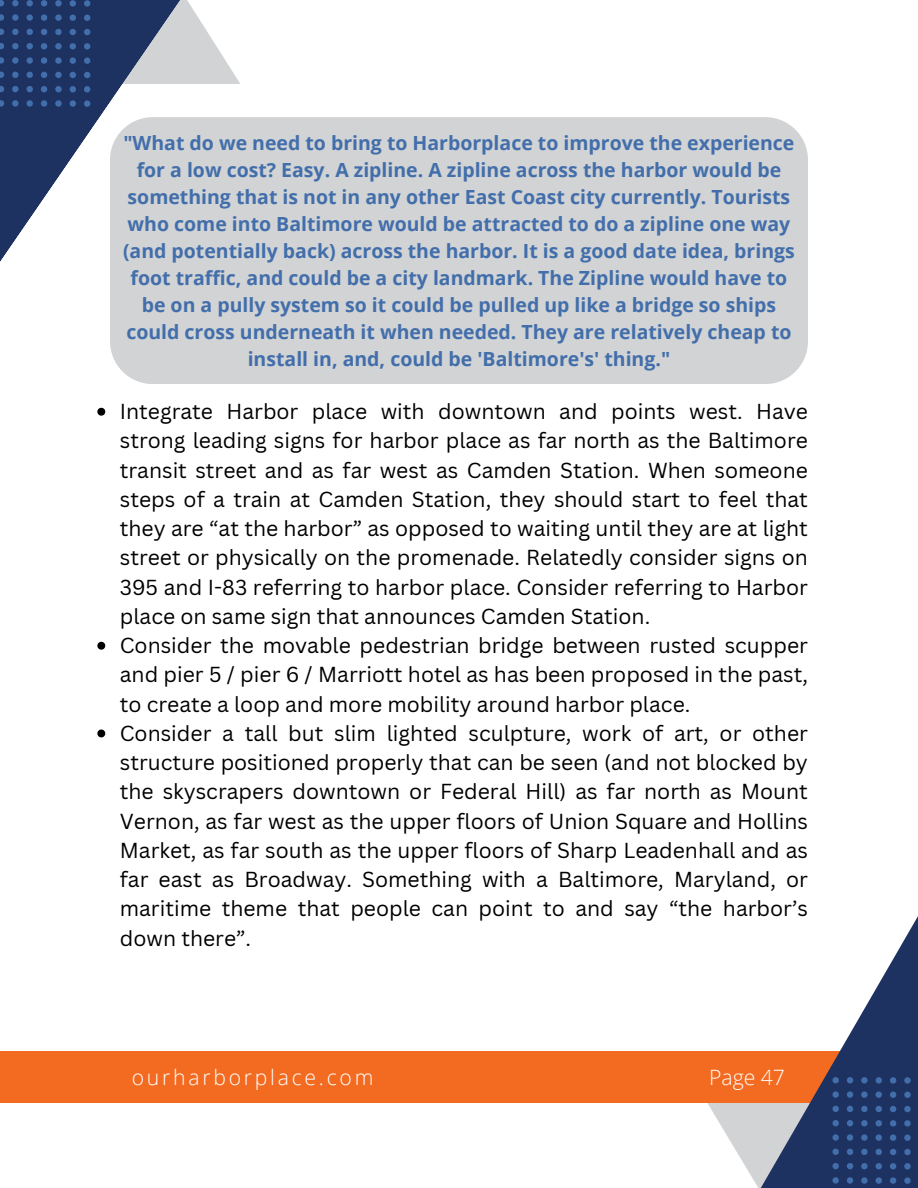
<style>
.page{position:relative;width:918px;height:1188px;background:#fff}
.page>*{position:absolute;margin:0;border:0;box-sizing:border-box;transform-origin:0 0}
.t1{font:21.15px/29.2px "Canva Sans";color:#000;text-align:justify}
.t2{font:300 21.15px "Open Sans";letter-spacing:.13em;color:#fff}
.t3{font:700 19.5px/27px "Open Sans";color:#426eab;text-align:center}
</style>
<div class="page">
<div style="left:0;top:1051px;width:918px;height:52px;background:#f36b21"></div>
<svg style="left:825px;top:916px;width:93px;height:161px"></svg>
<svg style="left:230px;top:68px;width:10px;height:16px"></svg>
<svg style="left:0;top:0;width:230px;height:262px;fill:#1e3262"></svg>
<svg style="left:0;top:0;width:4px;height:6px"></svg>
<svg style="left:0;top:14px;width:4px;height:7px"></svg>
<svg style="left:0;top:29px;width:4px;height:6px"></svg>
<svg style="left:0;top:43px;width:4px;height:6px"></svg>
<svg style="left:0;top:57px;width:4px;height:7px"></svg>
<svg style="left:0;top:72px;width:4px;height:6px"></svg>
<svg style="left:0;top:86px;width:4px;height:6px"></svg>
<svg style="left:0;top:100px;width:4px;height:7px"></svg>
<svg style="left:12px;top:0;width:7px;height:6px"></svg>
<svg style="left:12px;top:14px;width:7px;height:7px"></svg>
<svg style="left:12px;top:29px;width:7px;height:6px"></svg>
<svg style="left:12px;top:43px;width:7px;height:6px"></svg>
<svg style="left:12px;top:57px;width:7px;height:7px"></svg>
<svg style="left:12px;top:72px;width:7px;height:6px"></svg>
<svg style="left:12px;top:86px;width:7px;height:6px"></svg>
<svg style="left:12px;top:100px;width:7px;height:7px"></svg>
<svg style="left:27px;top:0;width:6px;height:6px"></svg>
<svg style="left:27px;top:14px;width:6px;height:7px"></svg>
<svg style="left:27px;top:29px;width:6px;height:6px"></svg>
<svg style="left:27px;top:43px;width:6px;height:6px"></svg>
<svg style="left:27px;top:57px;width:6px;height:7px"></svg>
<svg style="left:27px;top:72px;width:6px;height:6px"></svg>
<svg style="left:27px;top:86px;width:6px;height:6px"></svg>
<svg style="left:27px;top:100px;width:6px;height:7px"></svg>
<svg style="left:41px;top:0;width:6px;height:6px"></svg>
<svg style="left:41px;top:14px;width:6px;height:7px"></svg>
<svg style="left:41px;top:29px;width:6px;height:6px"></svg>
<svg style="left:41px;top:43px;width:6px;height:6px"></svg>
<svg style="left:41px;top:57px;width:6px;height:7px"></svg>
<svg style="left:41px;top:72px;width:6px;height:6px"></svg>
<svg style="left:41px;top:86px;width:6px;height:6px"></svg>
<svg style="left:41px;top:100px;width:6px;height:7px"></svg>
<svg style="left:55px;top:0;width:7px;height:7px"></svg>
<svg style="left:55px;top:14px;width:7px;height:7px"></svg>
<svg style="left:55px;top:29px;width:7px;height:6px"></svg>
<svg style="left:55px;top:43px;width:7px;height:6px"></svg>
<svg style="left:55px;top:57px;width:7px;height:7px"></svg>
<svg style="left:55px;top:72px;width:7px;height:6px"></svg>
<svg style="left:55px;top:86px;width:7px;height:6px"></svg>
<svg style="left:55px;top:100px;width:7px;height:7px"></svg>
<svg style="left:70px;top:0;width:6px;height:7px"></svg>
<svg style="left:70px;top:15px;width:6px;height:6px"></svg>
<svg style="left:70px;top:29px;width:6px;height:6px"></svg>
<svg style="left:70px;top:43px;width:6px;height:7px"></svg>
<svg style="left:70px;top:57px;width:6px;height:7px"></svg>
<svg style="left:70px;top:72px;width:6px;height:6px"></svg>
<svg style="left:70px;top:86px;width:6px;height:6px"></svg>
<svg style="left:70px;top:100px;width:6px;height:7px"></svg>
<svg style="left:84px;top:0;width:6px;height:7px"></svg>
<svg style="left:84px;top:15px;width:6px;height:6px"></svg>
<svg style="left:84px;top:29px;width:6px;height:6px"></svg>
<svg style="left:84px;top:43px;width:6px;height:7px"></svg>
<svg style="left:84px;top:58px;width:6px;height:6px"></svg>
<svg style="left:84px;top:72px;width:6px;height:6px"></svg>
<svg style="left:84px;top:86px;width:6px;height:6px"></svg>
<svg style="left:84px;top:100px;width:6px;height:7px"></svg>
<svg style="left:707px;top:1077px;width:211px;height:111px"></svg>
<div style="left:110px;top:117px;width:698px;height:267px;background:#d1d3d4"></div>
<svg style="left:97px;top:408px;width:8px;height:8px"></svg>
<svg style="left:97px;top:642px;width:8px;height:8px"></svg>
<svg style="left:97px;top:730px;width:8px;height:7px"></svg>
<p class="t3" style="left:123px;top:129px;width:673px">"What do we need to bring to Harborplace to improve the experience for a low cost? Easy. A zipline. A zipline across the harbor would be something that is not in any other East Coast city currently. Tourists who come into Baltimore would be attracted to do a zipline one way (and potentially back) across the harbor. It is a good date idea, brings foot traffic, and could be a city landmark. The Zipline would have to be on a pully system so it could be pulled up like a bridge so ships could cross underneath it when needed. They are relatively cheap to install in, and, could be 'Baltimore's' thing."</p>
<p class="t1" style="left:120px;top:396px;width:690px">Integrate Harbor place with downtown and points west. Have strong leading signs for harbor place as far north as the Baltimore transit street and as far west as Camden Station. When someone steps of a train at Camden Station, they should start to feel that they are “at the harbor” as opposed to waiting until they are at light street or physically on the promenade. Relatedly consider signs on 395 and I-83 referring to harbor place. Consider referring to Harbor place on same sign that announces Camden Station.</p>
<p class="t1" style="left:120px;top:630px;width:690px">Consider the movable pedestrian bridge between rusted scupper and pier 5 / pier 6 / Marriott hotel as has been proposed in the past, to create a loop and more mobility around harbor place.</p>
<p class="t1" style="left:120px;top:718px;width:690px">Consider a tall but slim lighted sculpture, work of art, or other structure positioned properly that can be seen (and not blocked by the skyscrapers downtown or Federal Hill) as far north as Mount Vernon, as far west as the upper floors of Union Square and Hollins Market, as far south as the upper floors of Sharp Leadenhall and as far east as Broadway. Something with a Baltimore, Maryland, or maritime theme that people can point to and say “the harbor’s down there”.</p>
<p class="t2" style="left:132px;top:1062px;width:243px">ourharborplace.com</p>
<p class="t2" style="left:709px;top:1062px;width:77px">Page 47</p>
</div>
